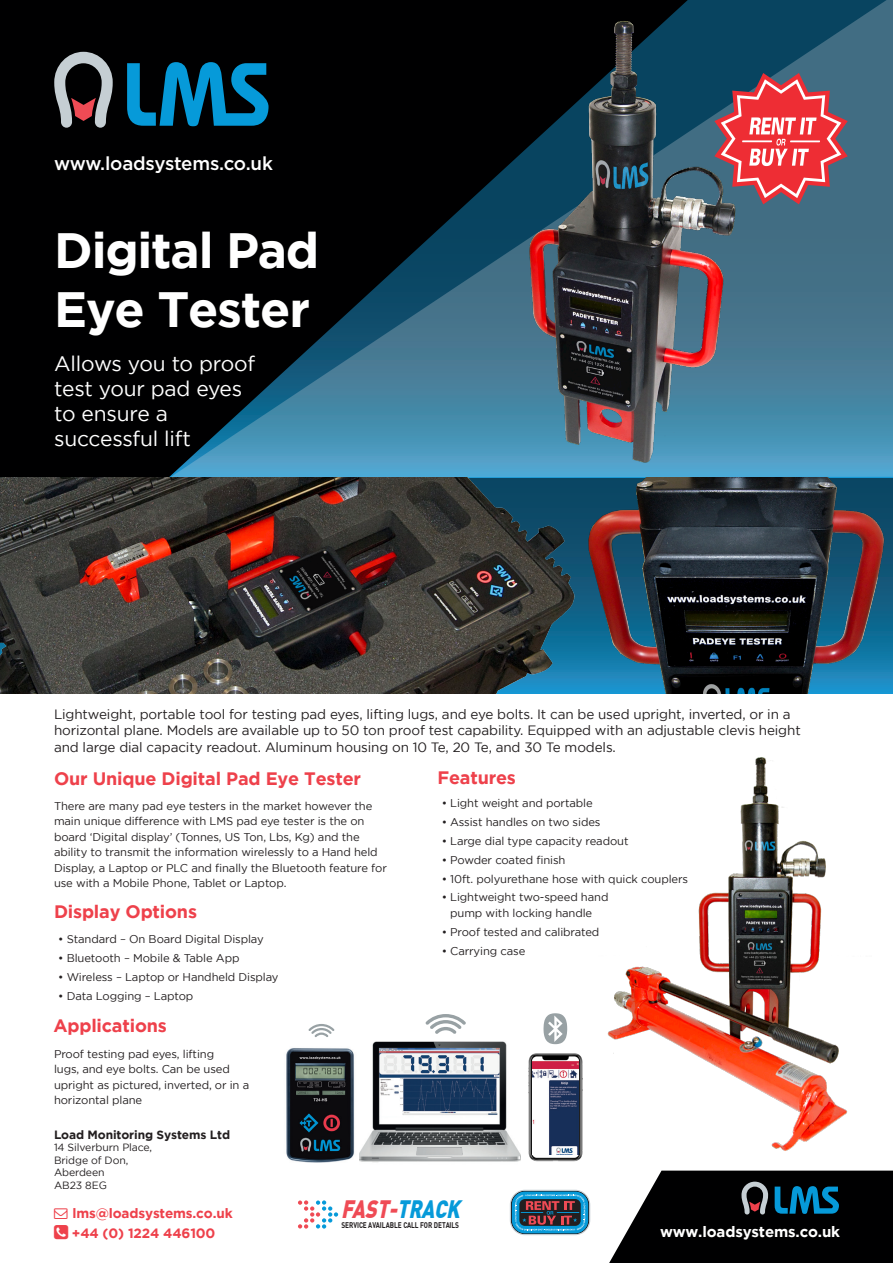
<style>
.page{position:relative;width:893px;height:1263px;background:#fff}
.page>*{position:absolute;margin:0;border:0;box-sizing:border-box;transform-origin:0 0}
.Page_title{font:700 49.5px/59.4px "Gotham";letter-spacing:-.025em;color:#fff}
.t1{font:italic 900 24.6px "DIN";color:#ef4b55;scale:.81 1}
.Lead{font:21px/25.2px "Gotham";letter-spacing:-.01em;color:#fff}
.t2{font:500 18.75px "Gotham";letter-spacing:-.015em;color:#fff}
.t3{font:700 18px "Gotham";letter-spacing:-.01em;color:#ee414b}
.t4{font:700 15px "Gotham";letter-spacing:-.01em;color:#fff}
.Intro_paragraph{font:13.5px/16.5px "Gotham";letter-spacing:-.01em;color:#231f20}
.t5{font:700 13.5px "Gotham";letter-spacing:-.01em;color:#ee414b}
.t6{font:700 12px "Gotham";letter-spacing:-.01em;color:#231f20}
.bullets{font:11.25px/15.5px "Gotham";letter-spacing:-.01em;color:#231f20}
.t7{font:10.5px "Gotham";letter-spacing:-.01em;color:#231f20}
.t8{font:700 8.1px "DIN";color:#231f20;scale:.8 1}
.s1{color:#069ad9}
</style>
<div class="page">
<svg style="left:298px;top:1200px;width:40px;height:28px"></svg>
<svg style="left:510px;top:1190px;width:80px;height:45px;background:#4e718a"></svg>
<svg style="left:609px;top:1170px;width:284px;height:93px;background:#1d2225"></svg>
<div style="left:0;top:0;width:170px;height:477px;background:#000001"></div>
<svg style="left:170px;top:0;width:723px;height:477px;background:#1b3644"></svg>
<svg style="left:127px;top:62px;width:142px;height:64px;background:#03577b"></svg>
<svg style="left:54px;top:52px;width:59px;height:76px;background:#625a5d"></svg>
<img style="left:607px;top:757px;width:241px;height:394px">
<img style="left:0;top:477px;width:580px;height:216px">
<img style="left:470px;top:0;width:332px;height:537px">
<img style="left:580px;top:477px;width:313px;height:216px">
<svg style="left:714px;top:73px;width:134px;height:131px;background:#b05c68"></svg>
<hr style="left:742px;top:140px;width:30px;height:2px;background:#fff">
<hr style="left:790px;top:140px;width:30px;height:2px;background:#fff">
<img style="left:359px;top:1041px;width:162px;height:122px">
<img style="left:286px;top:1048px;width:69px;height:115px">
<img style="left:528px;top:1053px;width:55px;height:109px">
<svg style="left:308px;top:1024px;width:26px;height:13px"></svg>
<svg style="left:425px;top:1014px;width:41px;height:20px"></svg>
<img style="left:532px;top:1061px;width:46px;height:94px">
<svg style="left:543px;top:1013px;width:24px;height:31px"></svg>
<p class="t2" style="left:54px;top:152px;width:220px">www.loadsystems.co.uk</p>
<p class="Page_title" style="left:54px;top:219px;width:267px">Digital Pad<br>Eye Tester</p>
<p class="Lead" style="left:54px;top:350px;width:202px">Allows you to proof</p>
<p class="Lead" style="left:54px;top:375px;width:190px">test your pad eyes to ensure a successful lift</p>
<p class="Intro_paragraph" style="left:54px;top:706px;width:748px">Lightweight, portable tool for testing pad eyes, lifting lugs, and eye bolts. It can be used upright, inverted, or in a horizontal plane. Models are available up to 50 ton proof test capability. Equipped with an adjustable clevis height and large dial capacity readout. Aluminum housing on 10 Te, 20 Te, and 30 Te models.</p>
<p class="t3" style="left:54px;top:768px;width:309px">Our Unique Digital Pad Eye Tester</p>
<p class="bullets" style="left:54px;top:798px;width:334px">There are many pad eye testers in the market however the main unique difference with LMS pad eye tester is the on board ‘Digital display’ (Tonnes, US Ton, Lbs, Kg) and the ability to transmit the information wirelessly to a Hand held Display, a Laptop or PLC and finally the Bluetooth feature for use with a Mobile Phone, Tablet or Laptop.</p>
<p class="t3" style="left:54px;top:901px;width:145px">Display Options</p>
<p class="bullets" style="left:58px;top:931px;width:207px">• Standard – On Board Digital Display</p>
<p class="bullets" style="left:58px;top:950px;width:183px">• Bluetooth – Mobile &amp; Table App</p>
<p class="bullets" style="left:58px;top:969px;width:222px">• Wireless – Laptop or Handheld Display</p>
<p class="bullets" style="left:58px;top:988px;width:137px">• Data Logging – Laptop</p>
<p class="t3" style="left:53px;top:1015px;width:115px">Applications</p>
<p class="bullets" style="left:54px;top:1046px;width:197px">Proof testing pad eyes, lifting<br>lugs, and eye bolts. Can be used upright as pictured, inverted, or in a horizontal plane</p>
<p class="t3" style="left:437px;top:767px;width:80px">Features</p>
<p class="bullets" style="left:442px;top:795px;width:153px">• Light weight and portable</p>
<p class="bullets" style="left:442px;top:814px;width:160px">• Assist handles on two sides</p>
<p class="bullets" style="left:442px;top:833px;width:188px">• Large dial type capacity readout</p>
<p class="bullets" style="left:442px;top:852px;width:125px">• Powder coated finish</p>
<p class="bullets" style="left:442px;top:871px;width:248px">• 10ft. polyurethane hose with quick couplers</p>
<p class="bullets" style="left:450px;top:889px;width:160px;text-indent:-9px">• Lightweight two-speed hand pump with locking handle</p>
<p class="bullets" style="left:442px;top:924px;width:159px">• Proof tested and calibrated</p>
<p class="bullets" style="left:442px;top:943px;width:85px">• Carrying case</p>
<p class="t6" style="left:54px;top:1127px;width:178px">Load Monitoring Systems Ltd</p>
<p class="t7" style="left:54px;top:1142px;width:100px">14 Silverburn Place,</p>
<p class="t7" style="left:54px;top:1154px;width:76px">Bridge of Don,</p>
<p class="t7" style="left:54px;top:1167px;width:52px">Aberdeen</p>
<p class="t7" style="left:54px;top:1179px;width:54px">AB23 8EG</p>
<p class="t5" style="left:72px;top:1205px;width:162px">lms@loadsystems.co.uk</p>
<p class="t5" style="left:72px;top:1225px;width:145px">+44 (0) 1224 446100</p>
<h2 class="t1" style="left:341px;top:1193px;width:155px">FAST-<span class="s1">TRACK</span></h2>
<p class="t8" style="left:341px;top:1220px;width:149px">SERVICE AVAILABLE CALL FOR DETAILS</p>
<p class="t4" style="left:660px;top:1223px;width:182px">www.loadsystems.co.uk</p>
</div>
